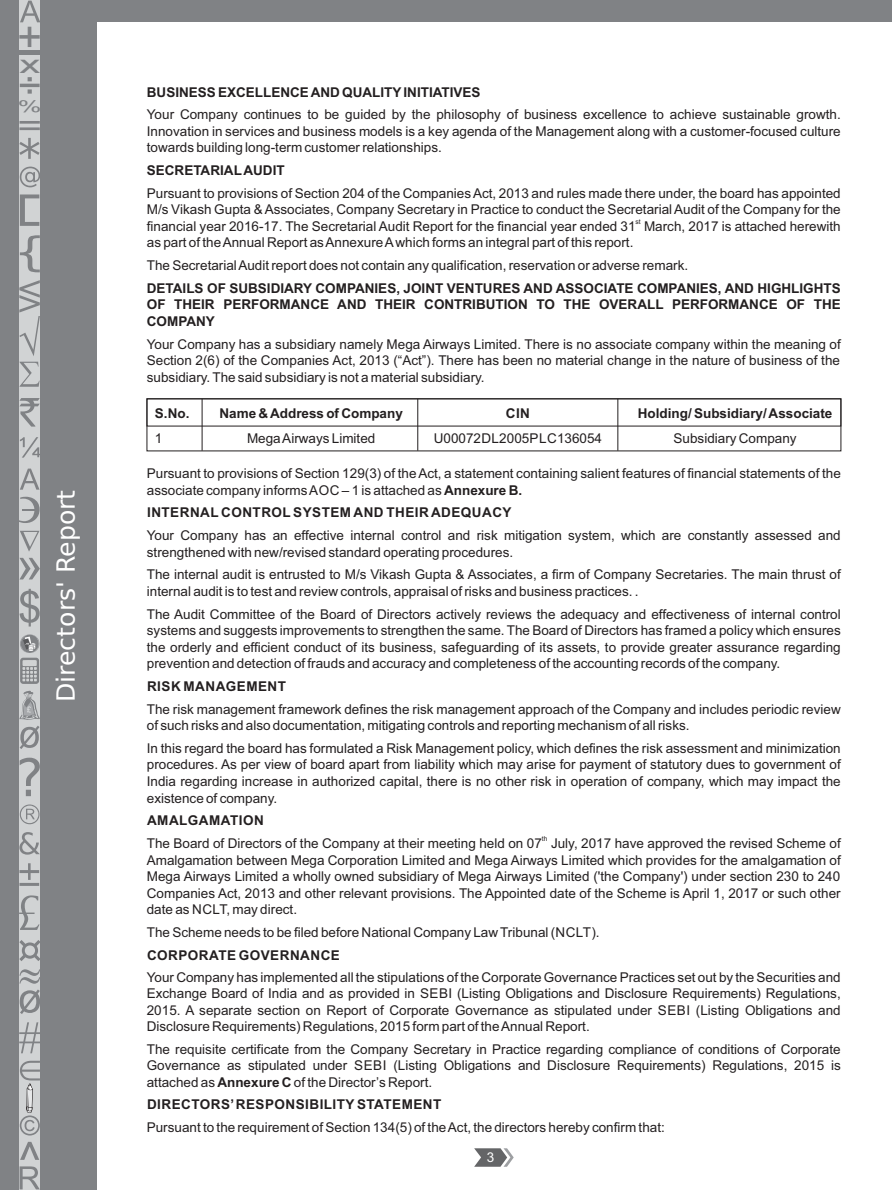
<style>
.page{position:relative;width:892px;height:1190px;background:#fff}
.page>*{position:absolute;margin:0;border:0;box-sizing:border-box;transform-origin:0 0}
.t1{font:42.9px "Arial";color:#808285}
.t2{font:25.2px "Rupee Foradian";color:#fff}
.t3{font:16.35px "Arial";color:#808285;scale:1.64 1}
.t4{font:13.5px/16.6px "Arial";color:#231f20;text-align:justify}
.t5{font:700 13.5px/16.6px "Arial";color:#231f20;text-align:justify}
.t6{font:700 13.5px "Arial";letter-spacing:.035em;color:#231f20}
.t7{font:13.5px "Arial";color:#fff}
.t8{font:6.75px "Arial";color:#231f20}
.s1{font-size:45.75px}
.s2{font-weight:700}
</style>
<div class="page">
<div style="left:0;top:0;width:891px;height:22px;background:#808285"></div>
<div style="left:0;top:0;width:96px;height:1189px;background:#808285"></div>
<div style="left:20px;top:0;width:20px;height:1189px;background:#d1d3d4"></div>
<svg style="left:19px;top:138px;width:21px;height:21px"></svg>
<hr style="left:20px;top:121px;width:20px;height:3px;background:#808285">
<hr style="left:20px;top:127px;width:20px;height:3px;background:#808285">
<svg style="left:20px;top:166px;width:20px;height:21px"></svg>
<svg style="left:19px;top:398px;width:21px;height:28px"></svg>
<svg style="left:20px;top:194px;width:19px;height:32px"></svg>
<svg style="left:20px;top:235px;width:20px;height:37px"></svg>
<svg style="left:19px;top:1022px;width:21px;height:31px"></svg>
<svg style="left:19px;top:496px;width:21px;height:27px"></svg>
<svg style="left:19px;top:280px;width:21px;height:106px"></svg>
<svg style="left:20px;top:588px;width:20px;height:38px"></svg>
<svg style="left:20px;top:437px;width:20px;height:20px"></svg>
<svg style="left:19px;top:557px;width:21px;height:22px"></svg>
<svg style="left:28px;top:77px;width:4px;height:4px"></svg>
<hr style="left:20px;top:84px;width:20px;height:3px;background:#808285">
<svg style="left:28px;top:89px;width:4px;height:5px"></svg>
<svg style="left:20px;top:989px;width:20px;height:24px"></svg>
<svg style="left:20px;top:468px;width:19px;height:21px"></svg>
<svg style="left:19px;top:895px;width:21px;height:34px"></svg>
<svg style="left:20px;top:530px;width:20px;height:21px"></svg>
<svg style="left:20px;top:804px;width:20px;height:20px"></svg>
<svg style="left:20px;top:969px;width:20px;height:14px"></svg>
<svg style="left:19px;top:863px;width:20px;height:22px"></svg>
<svg style="left:20px;top:757px;width:20px;height:39px"></svg>
<svg style="left:19px;top:831px;width:21px;height:23px"></svg>
<svg style="left:19px;top:939px;width:21px;height:21px"></svg>
<svg style="left:20px;top:1px;width:20px;height:21px"></svg>
<svg style="left:20px;top:1166px;width:20px;height:23px"></svg>
<svg style="left:20px;top:1141px;width:19px;height:18px"></svg>
<svg style="left:19px;top:690px;width:21px;height:59px"></svg>
<svg style="left:19px;top:1060px;width:21px;height:75px"></svg>
<svg style="left:20px;top:634px;width:20px;height:49px"></svg>
<div style="left:146px;top:398px;width:695px;height:53px;border:1px solid #231f20"></div>
<hr style="left:202px;top:399px;width:1px;height:51px;background:#231f20">
<hr style="left:417px;top:399px;width:1px;height:51px;background:#231f20">
<hr style="left:617px;top:399px;width:1px;height:51px;background:#231f20">
<svg style="left:474px;top:1148px;width:39px;height:18px"></svg>
<h1 class="t1" style="left:17px;top:21px;width:27px">+<span class="s1">-</span><sub>x</sub></h1>
<p class="t3" style="left:18px;top:100px;width:16px">%</p>
<h2 class="t2" style="left:55px;top:702px;width:214px;rotate:-90deg">Directors' Report</h2>
<p class="t5" style="left:147px;top:85px;width:335px">BUSINESS EXCELLENCE AND QUALITYINITIATIVES</p>
<p class="t4" style="left:147px;top:107px;width:695px">Your Company continues to be guided by the philosophy of business excellence to achieve sustainable growth.<br>Innovation in services and business models is a key agenda of the Management along with a customer-focused culture towards building long-term customer relationships.</p>
<p class="t5" style="left:147px;top:163px;width:139px">SECRETARIALAUDIT</p>
<p class="t4" style="left:147px;top:186px;width:695px">Pursuant to provisions of Section 204 of the Companies Act, 2013 and rules made there under, the board has appointed<br>M/s Vikash Gupta &amp; Associates, Company Secretary in Practice to conduct the Secretarial Audit of the Company for the</p>
<p class="t8" style="left:635px;top:219px;width:7px">st</p>
<p class="t4" style="left:147px;top:219px;width:695px">financial year 2016-17. The Secretarial Audit Report for the financial year ended 31 March, 2017 is attached herewith as part of the Annual Report as Annexure Awhich forms an integral part of this report.</p>
<p class="t4" style="left:147px;top:258px;width:543px">The Secretarial Audit report does not contain any qualification, reservation or adverse remark.</p>
<p class="t5" style="left:147px;top:281px;width:695px">DETAILS OF SUBSIDIARY COMPANIES, JOINT VENTURES AND ASSOCIATE COMPANIES, AND HIGHLIGHTS OF THEIR PERFORMANCE AND THEIR CONTRIBUTION TO THE OVERALL PERFORMANCE OF THE COMPANY</p>
<p class="t4" style="left:147px;top:337px;width:695px">Your Company has a subsidiary namely Mega Airways Limited. There is no associate company within the meaning of Section 2(6) of the Companies Act, 2013 (“Act”). There has been no material change in the nature of business of the subsidiary. The said subsidiary is not a material subsidiary.</p>
<p class="t5" style="left:155px;top:406px;width:36px">S.No.</p>
<p class="t5" style="left:219px;top:406px;width:185px">Name &amp; Address of Company</p>
<p class="t5" style="left:506px;top:406px;width:26px">CIN</p>
<p class="t5" style="left:637px;top:406px;width:196px">Holding/ Subsidiary/ Associate</p>
<p class="t4" style="left:155px;top:431px;width:9px">1</p>
<p class="t4" style="left:247px;top:431px;width:130px">Mega Airways Limited</p>
<p class="t4" style="left:434px;top:431px;width:170px">U00072DL2005PLC136054</p>
<p class="t4" style="left:673px;top:431px;width:125px">Subsidiary Company</p>
<p class="t4" style="left:147px;top:466px;width:695px">Pursuant to provisions of Section 129(3) of the Act, a statement containing salient features of financial statements of the associate company informs AOC – 1 is attached as <span class="s2">Annexure B.</span></p>
<p class="t6" style="left:147px;top:507px;width:366px">INTERNAL CONTROL SYSTEM AND THEIR ADEQUACY</p>
<p class="t4" style="left:147px;top:528px;width:695px">Your Company has an effective internal control and risk mitigation system, which are constantly assessed and strengthened with new/revised standard operating procedures.</p>
<p class="t4" style="left:147px;top:567px;width:695px">The internal audit is entrusted to M/s Vikash Gupta &amp; Associates, a firm of Company Secretaries. The main thrust of internal audit is to test and review controls, appraisal of risks and business practices. .</p>
<p class="t4" style="left:147px;top:606px;width:695px">The Audit Committee of the Board of Directors actively reviews the adequacy and effectiveness of internal control systems and suggests improvements to strengthen the same. The Board of Directors has framed a policy which ensures the orderly and efficient conduct of its business, safeguarding of its assets, to provide greater assurance regarding prevention and detection of frauds and accuracy and completeness of the accounting records of the company.</p>
<p class="t6" style="left:147px;top:681px;width:140px">RISK MANAGEMENT</p>
<p class="t4" style="left:147px;top:701px;width:695px">The risk management framework defines the risk management approach of the Company and includes periodic review of such risks and also documentation, mitigating controls and reporting mechanism of all risks.</p>
<p class="t4" style="left:147px;top:740px;width:695px">In this regard the board has formulated a Risk Management policy, which defines the risk assessment and minimization procedures. As per view of board apart from liability which may arise for payment of statutory dues to government of India regarding increase in authorized capital, there is no other risk in operation of company, which may impact the existence of company.</p>
<p class="t6" style="left:147px;top:815px;width:118px">AMALGAMATION</p>
<p class="t8" style="left:542px;top:836px;width:7px">th</p>
<p class="t4" style="left:147px;top:836px;width:695px">The Board of Directors of the Company at their meeting held on 07 July, 2017 have approved the revised Scheme of Amalgamation between Mega Corporation Limited and Mega Airways Limited which provides for the amalgamation of Mega Airways Limited a wholly owned subsidiary of Mega Airways Limited ('the Company') under section 230 to 240<br>Companies Act, 2013 and other relevant provisions. The Appointed date of the Scheme is April 1, 2017 or such other date as NCLT, may direct.</p>
<p class="t4" style="left:147px;top:924px;width:454px">The Scheme needs to be filed before National Company Law Tribunal (NCLT).</p>
<p class="t6" style="left:147px;top:949px;width:194px">CORPORATE GOVERNANCE</p>
<p class="t4" style="left:147px;top:970px;width:695px">Your Company has implemented all the stipulations of the Corporate Governance Practices set out by the Securities and Exchange Board of India and as provided in SEBI (Listing Obligations and Disclosure Requirements) Regulations, 2015. A separate section on Report of Corporate Governance as stipulated under SEBI (Listing Obligations and Disclosure Requirements) Regulations, 2015 form part of the Annual Report.</p>
<p class="t4" style="left:147px;top:1041px;width:695px">The requisite certificate from the Company Secretary in Practice regarding compliance of conditions of Corporate Governance as stipulated under SEBI (Listing Obligations and Disclosure Requirements) Regulations, 2015 is attached as <span class="s2">Annexure C</span> of the Director’s Report.</p>
<p class="t6" style="left:147px;top:1099px;width:296px">DIRECTORS’RESPONSIBILITY STATEMENT</p>
<p class="t4" style="left:147px;top:1119px;width:519px">Pursuant to the requirement of Section 134(5) of the Act, the directors hereby confirm that:</p>
<p class="t7" style="left:487px;top:1152px;width:9px">3</p>
</div>
